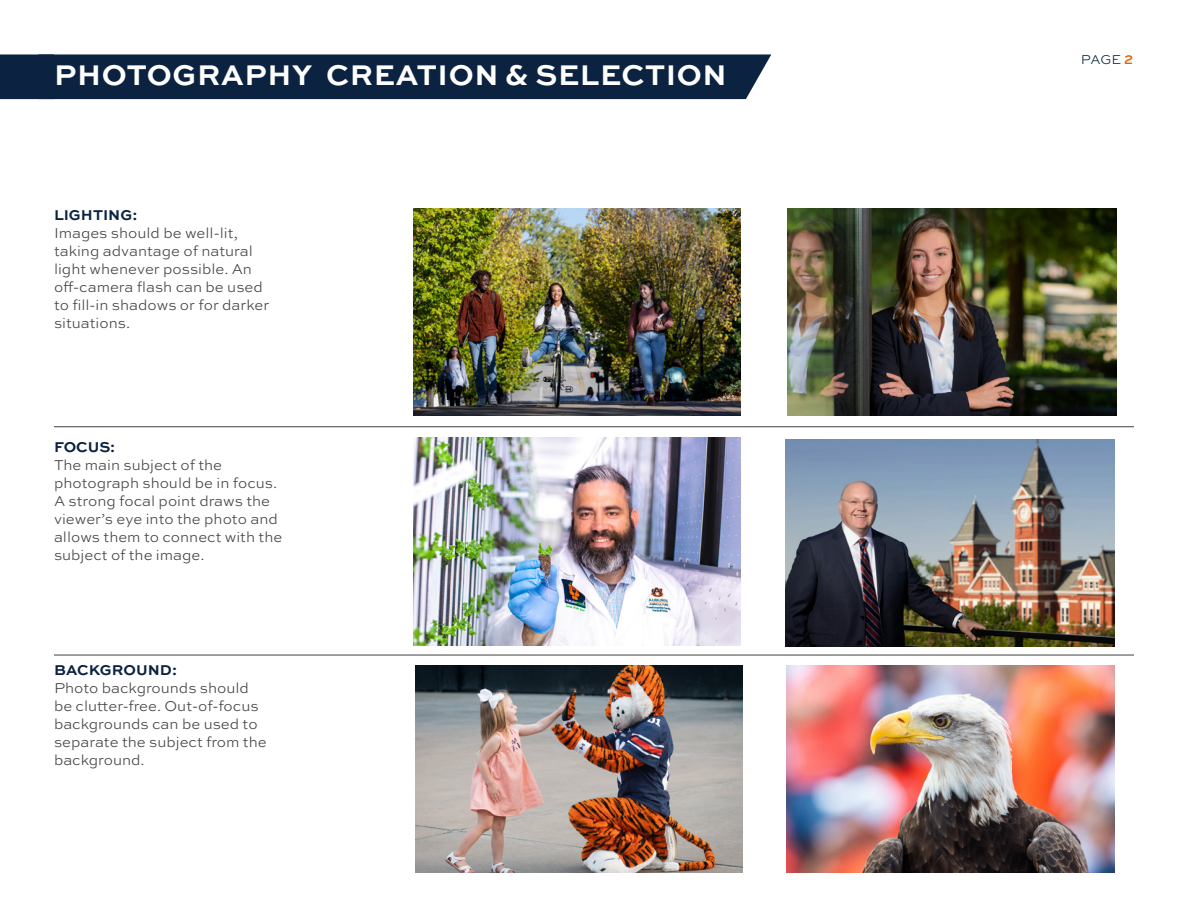
<style>
.page{position:relative;width:1188px;height:918px;background:#fff}
.page>*{position:absolute;margin:0;border:0;box-sizing:border-box;transform-origin:0 0}
.t1{font:700 30px "Sweet Sans Pro";letter-spacing:.02em;color:#fff}
.t2{font:300 15px/18px "Sweet Sans Pro";color:#404040}
.t3{font:300 13.5px "Sweet Sans Pro";color:#0b2341}
.s1{font-weight:700;color:#0b2341}
.s2{font-weight:500;font-size:15px;color:#e86100}
</style>
<div class="page">
<hr style="left:54px;top:426px;width:1080px;height:1px;background:#404040">
<hr style="left:54px;top:655px;width:1080px;height:1px;background:#404040">
<img style="left:413px;top:208px;width:328px;height:208px">
<img style="left:788px;top:208px;width:328px;height:208px">
<img style="left:413px;top:438px;width:328px;height:207px">
<img style="left:415px;top:665px;width:328px;height:208px">
<img style="left:786px;top:665px;width:329px;height:208px">
<img style="left:786px;top:440px;width:328px;height:206px">
<div style="left:54px;top:54px;width:717px;height:45px;background:#0b2341"></div>
<div style="left:0;top:54px;width:54px;height:45px;background:#0b2341"></div>
<p class="t1" style="left:54px;top:52px;width:674px">PHOTOGRAPHY CREATION &amp; SELECTION</p>
<p class="t2" style="left:54px;top:205px;width:217px"><span class="s1">LIGHTING:<br></span>Images should be well-lit, taking advantage of natural light whenever possible. An off-camera flash can be used to fill-in shadows or for darker situations.</p>
<p class="t2" style="left:54px;top:437px;width:230px"><span class="s1">FOCUS:<br></span>The main subject of the photograph should be in focus.<br>A strong focal point draws the viewer’s eye into the photo and allows them to connect with the subject of the image.</p>
<p class="t2" style="left:54px;top:660px;width:214px"><span class="s1">BACKGROUND:<br></span>Photo backgrounds should be clutter-free. Out-of-focus backgrounds can be used to separate the subject from the background.</p>
<p class="t3" style="left:1081px;top:50px;width:54px">PAGE <span class="s2">2</span></p>
</div>
